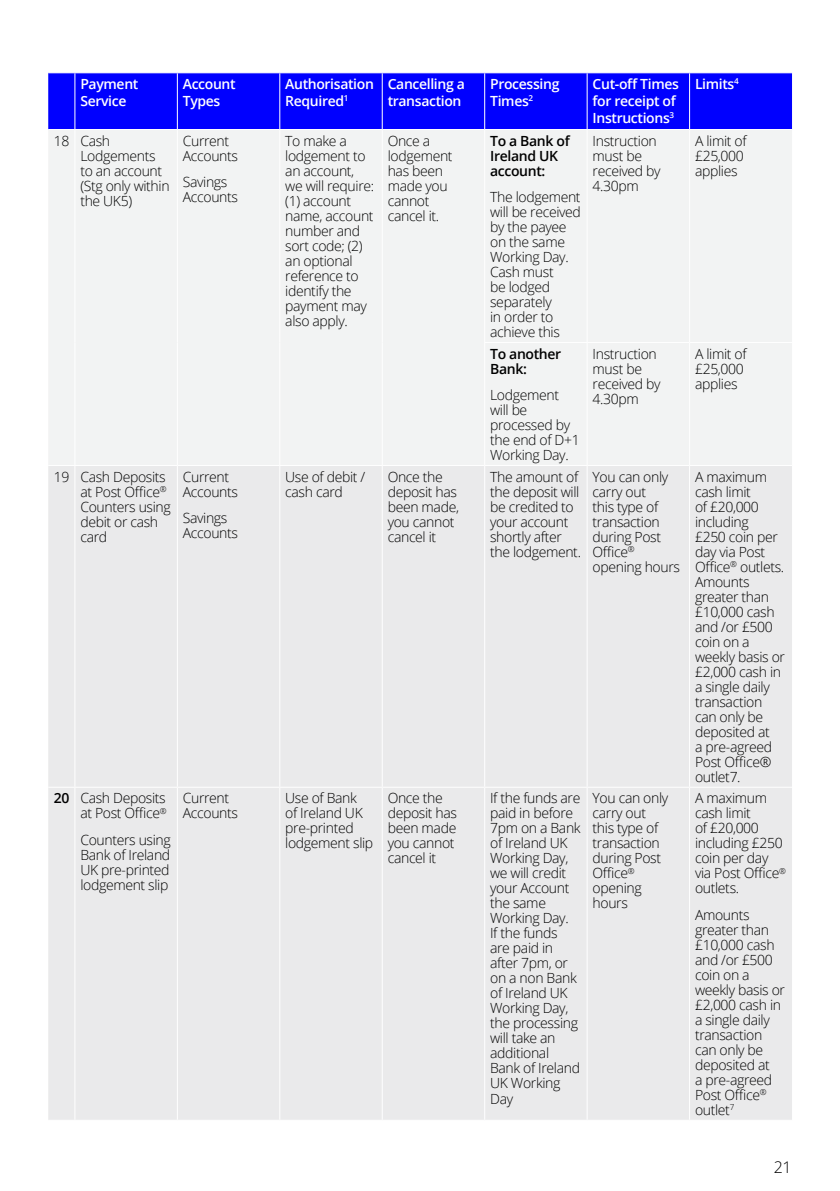
<style>
.page{position:relative;width:840px;height:1191px;background:#fff}
.page>*{position:absolute;margin:0;border:0;box-sizing:border-box;transform-origin:0 0}
.t1{font:300 16px "Open Sans";color:#000}
.BOI_Table_body_copy{font:300 14px/15px "Open Sans";letter-spacing:-.025em;color:#000}
.table_text{font:300 14px/15px "Open Sans";letter-spacing:-.025em;color:#000}
.BOI_table_header{font:600 14px/16.8px "Open Sans";letter-spacing:-.025em;color:#fff}
.BOI_Table_body_copy-2{font:600 14px/15px "Open Sans";letter-spacing:-.025em;color:#000}
.table_text-2{font:600 14px "Open Sans";color:#000}
</style>
<div class="page">
<div style="left:48px;top:73px;width:743px;height:56px;background:#00f"></div>
<div style="left:49px;top:130px;width:742px;height:335px;background:#f2f3f3"></div>
<div style="left:48px;top:466px;width:743px;height:653px;background:#eaeaeb"></div>
<svg style="left:48px;top:72px;width:27px;height:1px"></svg>
<hr style="left:74px;top:73px;width:1px;height:56px;background:#fff">
<hr style="left:177px;top:73px;width:1px;height:56px;background:#fff">
<hr style="left:279px;top:73px;width:1px;height:56px;background:#fff">
<hr style="left:381px;top:73px;width:1px;height:56px;background:#fff">
<hr style="left:484px;top:73px;width:1px;height:56px;background:#fff">
<hr style="left:586px;top:73px;width:1px;height:56px;background:#fff">
<hr style="left:688px;top:73px;width:1px;height:56px;background:#fff">
<hr style="left:74px;top:130px;width:1px;height:212px;background:#fff">
<hr style="left:177px;top:130px;width:1px;height:212px;background:#fff">
<hr style="left:279px;top:130px;width:1px;height:212px;background:#fff">
<hr style="left:381px;top:130px;width:1px;height:212px;background:#fff">
<hr style="left:74px;top:342px;width:1px;height:123px;background:#fff">
<hr style="left:177px;top:342px;width:1px;height:123px;background:#fff">
<hr style="left:279px;top:342px;width:1px;height:123px;background:#fff">
<hr style="left:381px;top:342px;width:1px;height:123px;background:#fff">
<hr style="left:484px;top:130px;width:1px;height:212px;background:#fff">
<hr style="left:586px;top:130px;width:1px;height:212px;background:#fff">
<hr style="left:688px;top:130px;width:1px;height:212px;background:#fff">
<hr style="left:484px;top:342px;width:102px;height:1px;background:#fff">
<hr style="left:484px;top:343px;width:1px;height:122px;background:#fff">
<hr style="left:586px;top:342px;width:103px;height:1px;background:#fff">
<hr style="left:586px;top:343px;width:1px;height:122px;background:#fff">
<hr style="left:689px;top:342px;width:102px;height:1px;background:#fff">
<hr style="left:688px;top:343px;width:1px;height:122px;background:#fff">
<hr style="left:74px;top:466px;width:1px;height:320px;background:#fff">
<hr style="left:177px;top:466px;width:1px;height:320px;background:#fff">
<hr style="left:279px;top:466px;width:1px;height:320px;background:#fff">
<hr style="left:381px;top:466px;width:1px;height:320px;background:#fff">
<hr style="left:484px;top:466px;width:1px;height:320px;background:#fff">
<hr style="left:586px;top:466px;width:1px;height:320px;background:#fff">
<hr style="left:688px;top:466px;width:1px;height:320px;background:#fff">
<svg style="left:48px;top:786px;width:27px;height:1px"></svg>
<hr style="left:75px;top:786px;width:102px;height:1px;background:#fff">
<hr style="left:74px;top:787px;width:1px;height:332px;background:#fff">
<hr style="left:177px;top:786px;width:102px;height:1px;background:#fff">
<hr style="left:177px;top:787px;width:1px;height:332px;background:#fff">
<hr style="left:279px;top:786px;width:103px;height:1px;background:#fff">
<hr style="left:279px;top:787px;width:1px;height:332px;background:#fff">
<hr style="left:382px;top:786px;width:102px;height:1px;background:#fff">
<hr style="left:381px;top:787px;width:1px;height:332px;background:#fff">
<hr style="left:484px;top:786px;width:102px;height:1px;background:#fff">
<hr style="left:484px;top:787px;width:1px;height:332px;background:#fff">
<hr style="left:586px;top:786px;width:103px;height:1px;background:#fff">
<hr style="left:586px;top:787px;width:1px;height:332px;background:#fff">
<hr style="left:689px;top:786px;width:102px;height:1px;background:#fff">
<hr style="left:688px;top:787px;width:1px;height:332px;background:#fff">
<svg style="left:48px;top:1119px;width:26px;height:1px"></svg>
<p class="BOI_table_header" style="left:80px;top:75px;width:59px">Payment<br>Service</p>
<p class="BOI_table_header" style="left:183px;top:75px;width:54px">Account<br>Types</p>
<p class="BOI_table_header" style="left:285px;top:75px;width:90px">Authorisation<br>Required<sup>1</sup></p>
<p class="BOI_table_header" style="left:387px;top:75px;width:79px">Cancelling a transaction</p>
<p class="BOI_table_header" style="left:490px;top:75px;width:71px">Processing<br>Times<sup>2</sup></p>
<p class="BOI_table_header" style="left:592px;top:75px;width:88px">Cut-off Times for receipt of<br>Instructions<sup>3</sup></p>
<p class="BOI_table_header" style="left:694px;top:75px;width:45px">Limits<sup>4</sup></p>
<p class="BOI_Table_body_copy" style="left:54px;top:133px;width:17px">18</p>
<p class="BOI_Table_body_copy" style="left:80px;top:133px;width:91px">Cash<br>Lodgements to an account (Stg only within the UK5)</p>
<p class="BOI_Table_body_copy" style="left:183px;top:133px;width:57px">Current<br>Accounts</p>
<p class="BOI_Table_body_copy" style="left:183px;top:174px;width:57px">Savings<br>Accounts</p>
<p class="BOI_Table_body_copy" style="left:54px;top:469px;width:17px">19</p>
<p class="BOI_Table_body_copy" style="left:80px;top:469px;width:92px">Cash Deposits at Post Office<sup>®<br></sup>Counters using debit or cash card</p>
<p class="BOI_Table_body_copy" style="left:183px;top:469px;width:57px">Current<br>Accounts</p>
<p class="BOI_Table_body_copy" style="left:183px;top:510px;width:57px">Savings<br>Accounts</p>
<p class="BOI_Table_body_copy" style="left:285px;top:133px;width:90px">To make a lodgement to an account, we will require: (1) account name, account number and sort code; (2) an optional reference to identify the payment may also apply.</p>
<p class="BOI_Table_body_copy" style="left:387px;top:133px;width:66px">Once a lodgement has been made you cannot cancel it.</p>
<p class="BOI_Table_body_copy-2" style="left:490px;top:133px;width:81px">To a Bank of<br>Ireland UK account:</p>
<p class="BOI_Table_body_copy" style="left:490px;top:189px;width:92px">The lodgement will be received by the payee on the same<br>Working Day.<br>Cash must<br>be lodged separately<br>in order to achieve this</p>
<p class="BOI_Table_body_copy-2" style="left:490px;top:346px;width:73px">To another<br>Bank:</p>
<p class="BOI_Table_body_copy" style="left:490px;top:387px;width:91px">Lodgement will be processed by the end of D+1<br>Working Day.</p>
<p class="BOI_Table_body_copy" style="left:592px;top:133px;width:69px">Instruction must be received by<br>4.30pm</p>
<p class="BOI_Table_body_copy" style="left:694px;top:133px;width:53px">A limit of £25,000 applies</p>
<p class="BOI_Table_body_copy" style="left:592px;top:346px;width:69px">Instruction must be received by<br>4.30pm</p>
<p class="BOI_Table_body_copy" style="left:694px;top:346px;width:53px">A limit of £25,000 applies</p>
<p class="BOI_Table_body_copy" style="left:285px;top:469px;width:82px">Use of debit / cash card</p>
<p class="BOI_Table_body_copy" style="left:387px;top:469px;width:73px">Once the deposit has been made, you cannot cancel it</p>
<p class="BOI_Table_body_copy" style="left:490px;top:469px;width:92px">The amount of the deposit will be credited to your account shortly after the lodgement.</p>
<p class="BOI_Table_body_copy" style="left:592px;top:469px;width:89px">You can only carry out<br>this type of transaction during Post<br>Office<sup>® </sup>opening hours</p>
<p class="BOI_Table_body_copy" style="left:694px;top:469px;width:91px">A maximum cash limit<br>of £20,000 including<br>£250 coin per day via Post<br>Office<sup>®</sup> outlets.<br>Amounts greater than £10,000 cash and /or £500 coin on a weekly basis or £2,000 cash in a single daily transaction can only be deposited at<br>a pre-agreed<br>Post Office® outlet7.</p>
<p class="table_text-2" style="left:54px;top:788px;width:17px">20</p>
<p class="table_text" style="left:80px;top:790px;width:88px">Cash Deposits at Post Office<sup>®</sup></p>
<p class="table_text" style="left:80px;top:831px;width:92px;text-align:justify">Counters using Bank of Ireland UK pre-printed lodgement slip</p>
<p class="table_text" style="left:183px;top:790px;width:57px">Current<br>Accounts</p>
<p class="table_text" style="left:285px;top:790px;width:89px">Use of Bank<br>of Ireland UK pre-printed lodgement slip</p>
<p class="table_text" style="left:387px;top:790px;width:71px">Once the deposit has been made you cannot cancel it</p>
<p class="table_text" style="left:490px;top:790px;width:92px">If the funds are paid in before<br>7pm on a Bank of Ireland UK<br>Working Day, we will credit your Account the same<br>Working Day.<br>If the funds are paid in after 7pm, or on a non Bank of Ireland UK<br>Working Day, the processing will take an additional<br>Bank of Ireland<br>UK Working<br>Day</p>
<p class="table_text" style="left:592px;top:790px;width:77px">You can only carry out this type of transaction during Post<br>Office<sup>® </sup>opening hours</p>
<p class="table_text" style="left:694px;top:790px;width:92px">A maximum cash limit<br>of £20,000 including £250 coin per day via Post Office<sup>® </sup>outlets.</p>
<p class="table_text" style="left:694px;top:906px;width:91px">Amounts greater than £10,000 cash and /or £500 coin on a weekly basis or £2,000 cash in a single daily transaction can only be deposited at<br>a pre-agreed<br>Post Office<sup>® </sup>outlet<sup>7</sup></p>
<p class="t1" style="left:773px;top:1156px;width:20px">21</p>
</div>
